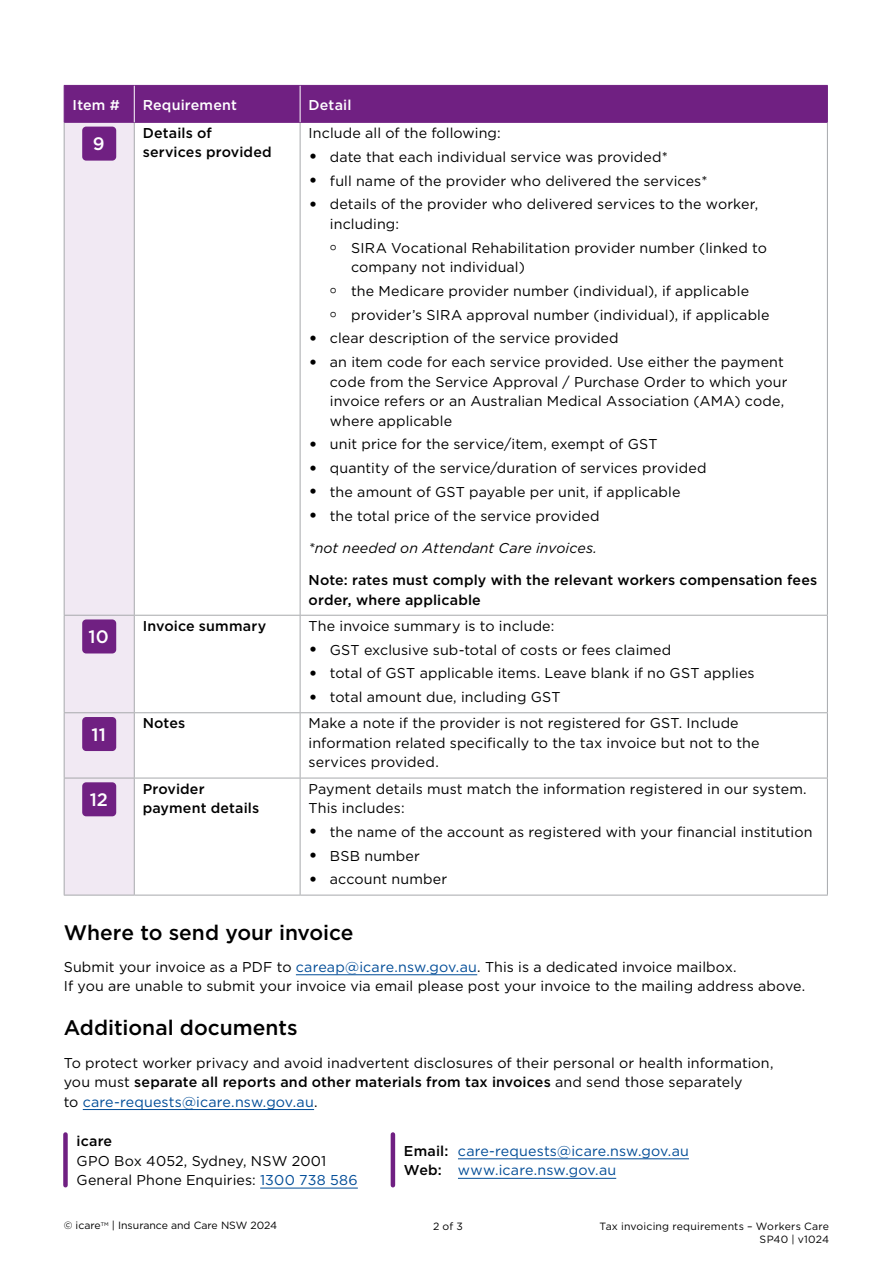
<style>
.page{position:relative;width:893px;height:1263px;background:#fff}
.page>*{position:absolute;margin:0;border:0;box-sizing:border-box;transform-origin:0 0}
.t1{font:500 21px "Gotham";color:#000}
.NumberBox{font:500 18px "Gotham";color:#fff}
.Body_Copy{font:14.25px/19.5px "Gotham";letter-spacing:.01em;color:#000}
.Body_Copy-2{font:500 14.25px/19.5px "Gotham";letter-spacing:.01em;color:#000}
.Body_Copy-3{font:14.25px/19.5px "Gotham";letter-spacing:.01em;color:#004c97}
.Body_Copy-4{font:italic 14.25px "Gotham";letter-spacing:.005em;color:#000}
.Table_Header{font:500 14.25px "Gotham";letter-spacing:.01em;color:#fff}
.t2{font:10.5px/12.9px "Gotham";letter-spacing:.005em;color:#000;text-align:right}
.s1{font-size:19.5px}
.s2{font-family:"Arial";font-weight:700;font-size:19.5px}
.s3{color:#004c97}
.s4{font-weight:500}
.s5{font-weight:500;color:#000}
</style>
<div class="page">
<hr style="left:296px;top:974px;width:181px;height:1px;background:#004c97">
<hr style="left:83px;top:1109px;width:231px;height:1px;background:#004c97">
<div style="left:65px;top:86px;width:762px;height:36px;background:#702082"></div>
<div style="left:65px;top:123px;width:69px;height:772px;background:#f1e9f3"></div>
<hr style="left:64px;top:85px;width:70px;height:1px;background:#702082">
<hr style="left:64px;top:86px;width:1px;height:36px;background:#702082">
<hr style="left:134px;top:85px;width:166px;height:1px;background:#702082">
<hr style="left:300px;top:85px;width:528px;height:1px;background:#702082">
<hr style="left:64px;top:122px;width:70px;height:1px;background:#702082">
<hr style="left:134px;top:122px;width:166px;height:1px;background:#702082">
<hr style="left:300px;top:122px;width:528px;height:1px;background:#702082">
<hr style="left:134px;top:86px;width:1px;height:36px;background:#fff">
<hr style="left:64px;top:123px;width:1px;height:492px;background:#a7a9ac">
<hr style="left:134px;top:123px;width:1px;height:492px;background:#a7a9ac">
<hr style="left:300px;top:123px;width:1px;height:492px;background:#a7a9ac">
<hr style="left:827px;top:123px;width:1px;height:492px;background:#a7a9ac">
<hr style="left:64px;top:615px;width:70px;height:1px;background:#a7a9ac">
<hr style="left:64px;top:616px;width:1px;height:96px;background:#a7a9ac">
<hr style="left:134px;top:615px;width:166px;height:1px;background:#a7a9ac">
<hr style="left:134px;top:616px;width:1px;height:96px;background:#a7a9ac">
<hr style="left:300px;top:615px;width:528px;height:1px;background:#a7a9ac">
<hr style="left:300px;top:616px;width:1px;height:96px;background:#a7a9ac">
<hr style="left:827px;top:616px;width:1px;height:96px;background:#a7a9ac">
<hr style="left:64px;top:712px;width:70px;height:1px;background:#a7a9ac">
<hr style="left:64px;top:713px;width:1px;height:65px;background:#a7a9ac">
<hr style="left:134px;top:712px;width:166px;height:1px;background:#a7a9ac">
<hr style="left:134px;top:713px;width:1px;height:65px;background:#a7a9ac">
<hr style="left:300px;top:712px;width:528px;height:1px;background:#a7a9ac">
<hr style="left:300px;top:713px;width:1px;height:65px;background:#a7a9ac">
<hr style="left:827px;top:713px;width:1px;height:65px;background:#a7a9ac">
<hr style="left:64px;top:778px;width:70px;height:1px;background:#a7a9ac">
<hr style="left:64px;top:778px;width:1px;height:117px;background:#a7a9ac">
<hr style="left:134px;top:778px;width:166px;height:1px;background:#a7a9ac">
<hr style="left:134px;top:778px;width:1px;height:117px;background:#a7a9ac">
<hr style="left:300px;top:778px;width:528px;height:1px;background:#a7a9ac">
<hr style="left:300px;top:778px;width:1px;height:117px;background:#a7a9ac">
<hr style="left:827px;top:778px;width:1px;height:117px;background:#a7a9ac">
<hr style="left:64px;top:895px;width:70px;height:1px;background:#a7a9ac">
<hr style="left:134px;top:895px;width:166px;height:1px;background:#a7a9ac">
<hr style="left:300px;top:895px;width:528px;height:1px;background:#a7a9ac">
<hr style="left:827px;top:86px;width:1px;height:36px;background:#702082">
<hr style="left:300px;top:86px;width:1px;height:36px;background:#fff">
<div style="left:82px;top:127px;width:34px;height:34px;background:#702082;border-radius:4px"></div>
<div style="left:82px;top:619px;width:34px;height:34px;background:#702082;border-radius:4px"></div>
<div style="left:82px;top:717px;width:34px;height:34px;background:#702082;border-radius:4px"></div>
<div style="left:82px;top:782px;width:34px;height:34px;background:#702082;border-radius:4px"></div>
<hr style="left:391px;top:1134px;width:4px;height:51px;background:#702082">
<div style="left:63px;top:1134px;width:5px;height:51px;background:#702082"></div>
<hr style="left:260px;top:1188px;width:98px;height:1px;background:#004c97">
<hr style="left:458px;top:1158px;width:231px;height:1px;background:#004c97">
<hr style="left:458px;top:1178px;width:158px;height:1px;background:#004c97">
<p class="Table_Header" style="left:73px;top:95px;width:49px">Item #</p>
<p class="Table_Header" style="left:143px;top:95px;width:96px">Requirement</p>
<p class="Table_Header" style="left:309px;top:95px;width:44px">Detail</p>
<p class="NumberBox" style="left:93px;top:132px;width:13px">9</p>
<p class="Body_Copy-2" style="left:143px;top:123px;width:130px">Details of services provided</p>
<p class="Body_Copy" style="left:309px;top:123px;width:194px">Include all of the following:</p>
<p class="Body_Copy" style="left:309px;top:147px;width:361px"><span class="s1">•</span> date that each individual service was provided*</p>
<p class="Body_Copy" style="left:309px;top:170px;width:400px"><span class="s1">•</span> full name of the provider who delivered the services*</p>
<p class="Body_Copy" style="left:330px;top:194px;width:430px;text-indent:-21px"><span class="s1">•</span> details of the provider who delivered services to the worker, including:</p>
<p class="Body_Copy" style="left:351px;top:237px;width:417px;text-indent:-21px"><span class="s2">◦</span> SIRA Vocational Rehabilitation provider number (linked to company not individual)</p>
<p class="Body_Copy" style="left:330px;top:281px;width:421px"><span class="s2">◦</span> the Medicare provider number (individual), if applicable</p>
<p class="Body_Copy" style="left:330px;top:304px;width:441px"><span class="s2">◦</span> provider’s SIRA approval number (individual), if applicable</p>
<p class="Body_Copy" style="left:309px;top:328px;width:312px"><span class="s1">•</span> clear description of the service provided</p>
<p class="Body_Copy" style="left:330px;top:352px;width:459px;text-indent:-21px"><span class="s1">•</span> an item code for each service provided. Use either the payment code from the Service Approval / Purchase Order to which your invoice refers or an Australian Medical Association (AMA) code, where applicable</p>
<p class="Body_Copy" style="left:309px;top:434px;width:351px"><span class="s1">•</span> unit price for the service/item, exempt of GST</p>
<p class="Body_Copy" style="left:309px;top:458px;width:399px"><span class="s1">•</span> quantity of the service/duration of services provided</p>
<p class="Body_Copy" style="left:309px;top:482px;width:373px"><span class="s1">•</span> the amount of GST payable per unit, if applicable</p>
<p class="Body_Copy" style="left:309px;top:505px;width:292px"><span class="s1">•</span> the total price of the service provided</p>
<p class="Body_Copy-4" style="left:309px;top:539px;width:290px">*not needed on Attendant Care invoices.</p>
<p class="Body_Copy-2" style="left:309px;top:570px;width:510px">Note: rates must comply with the relevant workers compensation fees order, where applicable</p>
<p class="NumberBox" style="left:89px;top:625px;width:22px">10</p>
<p class="NumberBox" style="left:92px;top:723px;width:16px">11</p>
<p class="Body_Copy-2" style="left:143px;top:616px;width:125px">Invoice summary</p>
<p class="Body_Copy" style="left:309px;top:616px;width:247px">The invoice summary is to include:</p>
<p class="Body_Copy" style="left:309px;top:639px;width:364px"><span class="s1">•</span> GST exclusive sub-total of costs or fees claimed</p>
<p class="Body_Copy" style="left:309px;top:663px;width:448px"><span class="s1">•</span> total of GST applicable items. Leave blank if no GST applies</p>
<p class="Body_Copy" style="left:309px;top:687px;width:254px"><span class="s1">•</span> total amount due, including GST</p>
<p class="Body_Copy-2" style="left:143px;top:713px;width:44px">Notes</p>
<p class="Body_Copy" style="left:309px;top:713px;width:453px">Make a note if the provider is not registered for GST. Include information related specifically to the tax invoice but not to the services provided.</p>
<p class="NumberBox" style="left:90px;top:788px;width:20px">12</p>
<p class="Body_Copy-2" style="left:143px;top:779px;width:118px">Provider payment details</p>
<p class="Body_Copy" style="left:309px;top:779px;width:500px">Payment details must match the information registered in our system.<br>This includes:</p>
<p class="Body_Copy" style="left:309px;top:822px;width:505px"><span class="s1">•</span> the name of the account as registered with your financial institution</p>
<p class="Body_Copy" style="left:309px;top:846px;width:113px"><span class="s1">•</span> BSB number</p>
<p class="Body_Copy" style="left:309px;top:869px;width:140px"><span class="s1">•</span> account number</p>
<h2 class="t1" style="left:64px;top:918px;width:291px">Where to send your invoice</h2>
<p class="Body_Copy" style="left:64px;top:957px;width:743px">Submit your invoice as a PDF to <span class="s3">careap@icare.nsw.gov.au</span>. This is a dedicated invoice mailbox.<br>If you are unable to submit your invoice via email please post your invoice to the mailing address above.</p>
<h2 class="t1" style="left:64px;top:1014px;width:235px">Additional documents</h2>
<p class="Body_Copy" style="left:64px;top:1052px;width:711px">To protect worker privacy and avoid inadvertent disclosures of their personal or health information, you must <span class="s4">separate all reports and other materials from tax invoices</span> and send those separately<br>to <span class="s3">care-requests@icare.nsw.gov.au</span>.</p>
<p class="Body_Copy" style="left:77px;top:1131px;width:283px"><span class="s4">icare<br></span>GPO Box 4052, Sydney, NSW 2001<br>General Phone Enquiries: <span class="s3">1300 738 586</span></p>
<p class="Body_Copy-3" style="left:404px;top:1141px;width:287px"><span class="s5">Email:</span> care-requests@icare.nsw.gov.au<br><span class="s5">Web:</span> www.icare.nsw.gov.au</p>
<p class="t2" style="left:64px;top:1218px;width:215px">© icare<sup>TM</sup> | Insurance and Care NSW 2024</p>
<p class="t2" style="left:433px;top:1219px;width:31px">2 of 3</p>
<p class="t2" style="left:600px;top:1219px;width:231px">Tax invoicing requirements – Workers Care<br>SP40 | v1024</p>
</div>
